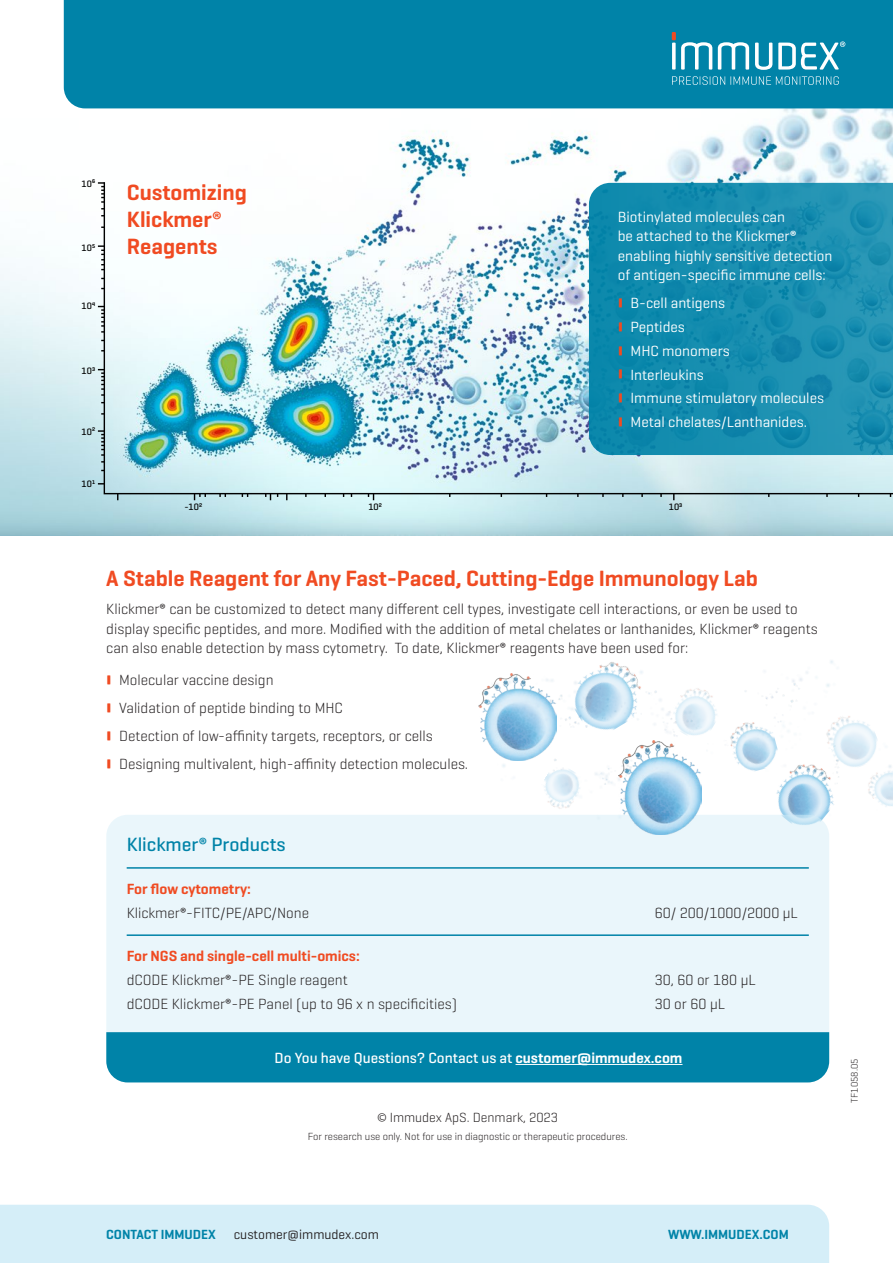
<style>
.page{position:relative;width:893px;height:1263px;background:#fff}
.page>*{position:absolute;margin:0;border:0;box-sizing:border-box;transform-origin:0 0}
.t1{font:300 45px "Geogrotesque";color:#f04b22;scale:.33 1}
.t2{font:600 22.5px/27px "Geogrotesque";color:#f04b22}
.t3{font:500 19.5px "Geogrotesque";color:#0083a8}
.Copy{font:300 15px/19.5px "Geogrotesque";color:#231f20}
.Copy-2{font:15px/19.5px "Geogrotesque";color:#fff}
.Footer_H{font:500 15px "Geogrotesque";color:#fff}
.t4{font:600 15px "Geogrotesque";color:#f04b22}
.Footer_H-2{font:600 13.5px "Geogrotesque";color:#0083a8}
.Copy_small{font:300 13.5px "Geogrotesque";color:#231f20}
.Footer_H-3{font:13.5px "Geogrotesque";color:#231f20}
.Copy_small-2{font:300 10.5px "Geogrotesque";color:#231f20}
.Noter{font:300 9.75px "Geogrotesque";letter-spacing:.01em;color:#231f20}
.t5{font:500 9.45px "Geogrotesque";color:#000}
.s1{font-family:"Myriad Pro";font-weight:700}
.s2{font-family:"Myriad Pro";font-weight:400}
.s3{font-weight:600}
</style>
<div class="page">
<img style="left:0;top:39px;width:893px;height:497px">
<img style="left:103px;top:181px;width:790px;height:314px">
<svg style="left:98px;top:430px;width:7px;height:33px"></svg>
<svg style="left:98px;top:369px;width:7px;height:27px"></svg>
<svg style="left:98px;top:306px;width:7px;height:27px"></svg>
<svg style="left:98px;top:245px;width:7px;height:25px"></svg>
<svg style="left:98px;top:182px;width:7px;height:27px"></svg>
<svg style="left:242px;top:494px;width:6px;height:3px"></svg>
<svg style="left:219px;top:494px;width:7px;height:3px"></svg>
<svg style="left:890px;top:494px;width:3px;height:6px"></svg>
<svg style="left:368px;top:494px;width:6px;height:6px"></svg>
<svg style="left:265px;top:494px;width:6px;height:6px"></svg>
<svg style="left:194px;top:494px;width:12px;height:6px"></svg>
<img style="left:502px;top:660px;width:337px;height:172px">
<div style="left:64px;top:0;width:829px;height:108px;background:#0083a8"></div>
<div style="left:106px;top:815px;width:723px;height:267px;background:#eaf6fb;border-radius:21px"></div>
<hr style="left:127px;top:867px;width:682px;height:2px;background:#0083a8">
<hr style="left:127px;top:934px;width:682px;height:2px;background:#0083a8">
<div style="left:106px;top:1032px;width:723px;height:50px;background:#0083a8"></div>
<hr style="left:515px;top:1064px;width:167px;height:1px;background:#fff">
<img style="left:478px;top:673px;width:78px;height:87px">
<img style="left:726px;top:716px;width:56px;height:60px">
<img style="left:534px;top:760px;width:53px;height:54px">
<img style="left:868px;top:765px;width:25px;height:42px">
<svg style="left:589px;top:183px;width:304px;height:272px;background:#168caf"></svg>
<img style="left:820px;top:707px;width:64px;height:68px">
<img style="left:664px;top:680px;width:63px;height:65px">
<img style="left:562px;top:660px;width:92px;height:82px">
<img style="left:619px;top:741px;width:83px;height:93px">
<svg style="left:672px;top:76px;width:167px;height:9px;background:#349cb9"></svg>
<svg style="left:718px;top:42px;width:31px;height:28px"></svg>
<svg style="left:755px;top:43px;width:17px;height:27px"></svg>
<svg style="left:672px;top:32px;width:40px;height:38px"></svg>
<svg style="left:778px;top:42px;width:67px;height:28px"></svg>
<div style="left:0;top:1205px;width:829px;height:58px;background:#d5eef8"></div>
<p class="t5" style="left:82px;top:177px;width:15px">10<sup>6</sup></p>
<p class="t5" style="left:82px;top:242px;width:15px">10<sup>5</sup></p>
<p class="t5" style="left:82px;top:300px;width:15px">10<sup>4</sup></p>
<p class="t5" style="left:82px;top:365px;width:15px">10<sup>3</sup></p>
<p class="t5" style="left:82px;top:425px;width:15px">10<sup>2</sup></p>
<p class="t5" style="left:82px;top:478px;width:15px">10<sup>1</sup></p>
<h2 class="t2" style="left:127px;top:178px;width:122px">Customizing<br>Klickmer<span class="s1">®<br></span>Reagents</h2>
<p class="Copy-2" style="left:618px;top:207px;width:216px">Biotinylated molecules can<br>be attached to the Klickmer<span class="s1">® </span>enabling highly sensitive detection of antigen-specific immune cells:</p>
<p class="t1" style="left:618px;top:274px;width:18px">∆</p>
<p class="Copy-2" style="left:630px;top:293px;width:96px">B-cell antigens</p>
<p class="t1" style="left:618px;top:297px;width:18px">∆</p>
<p class="Copy-2" style="left:630px;top:317px;width:56px">Peptides</p>
<p class="t1" style="left:618px;top:321px;width:18px">∆</p>
<p class="Copy-2" style="left:630px;top:341px;width:101px">MHC monomers</p>
<p class="t1" style="left:618px;top:345px;width:18px">∆</p>
<p class="Copy-2" style="left:630px;top:364px;width:75px">Interleukins</p>
<p class="t1" style="left:618px;top:369px;width:18px">∆</p>
<p class="Copy-2" style="left:630px;top:388px;width:195px">Immune stimulatory molecules</p>
<p class="t1" style="left:618px;top:392px;width:18px">∆</p>
<p class="Copy-2" style="left:630px;top:412px;width:178px">Metal chelates/Lanthanides.</p>
<p class="t5" style="left:184px;top:501px;width:19px">-10<sup>2</sup></p>
<p class="t5" style="left:368px;top:501px;width:15px">10<sup>2</sup></p>
<p class="t5" style="left:669px;top:501px;width:15px">10<sup>3</sup></p>
<h2 class="t2" style="left:106px;top:565px;width:653px">A Stable Reagent for Any Fast-Paced, Cutting-Edge Immunology Lab</h2>
<p class="Copy" style="left:106px;top:599px;width:713px">Klickmer<span class="s2">®</span> can be customized to detect many different cell types, investigate cell interactions, or even be used to display specific peptides, and more. Modified with the addition of metal chelates or lanthanides, Klickmer<span class="s2">®</span> reagents can also enable detection by mass cytometry. To date, Klickmer<span class="s2">®</span> reagents have been used for:</p>
<p class="t1" style="left:106px;top:650px;width:18px">∆</p>
<p class="Copy" style="left:119px;top:670px;width:156px">Molecular vaccine design</p>
<p class="t1" style="left:106px;top:678px;width:18px">∆</p>
<p class="Copy" style="left:119px;top:698px;width:225px">Validation of peptide binding to MHC</p>
<p class="t1" style="left:106px;top:706px;width:18px">∆</p>
<p class="Copy" style="left:119px;top:726px;width:315px">Detection of low-affinity targets, receptors, or cells</p>
<p class="t1" style="left:106px;top:734px;width:18px">∆</p>
<p class="Copy" style="left:119px;top:754px;width:351px">Designing multivalent, high-affinity detection molecules.</p>
<h2 class="t3" style="left:127px;top:832px;width:161px">Klickmer<span class="s1">®</span> Products</h2>
<h6 class="t4" style="left:127px;top:880px;width:126px">For flow cytometry:</h6>
<p class="Copy" style="left:127px;top:902px;width:184px">Klickmer<span class="s2">®</span>-FITC/PE/APC/None</p>
<p class="Copy" style="left:655px;top:902px;width:145px">60/ 200/1000/2000 µL</p>
<h6 class="t4" style="left:127px;top:947px;width:235px">For NGS and single-cell multi-omics:</h6>
<p class="Copy" style="left:127px;top:970px;width:223px">dCODE Klickmer<span class="s2">®</span>-PE Single reagent</p>
<p class="Copy" style="left:655px;top:970px;width:103px">30, 60 or 180 µL</p>
<p class="Copy" style="left:127px;top:993px;width:332px">dCODE Klickmer<span class="s2">®</span>-PE Panel (up to 96 x n specificities)</p>
<p class="Copy" style="left:655px;top:993px;width:72px">30 or 60 µL</p>
<p class="Footer_H" style="left:275px;top:1048px;width:409px">Do You have Questions? Contact us at <span class="s3">customer@immudex.com</span></p>
<p class="Copy_small" style="left:377px;top:1109px;width:182px"><span class="s2">©</span> Immudex ApS. Denmark, 2023</p>
<p class="Copy_small-2" style="left:308px;top:1129px;width:321px">For research use only. Not for use in diagnostic or therapeutic procedures.</p>
<p class="Noter" style="left:848px;top:1103px;width:46px;rotate:-90deg">TF1058.05</p>
<p class="Footer_H-2" style="left:106px;top:1226px;width:111px">CONTACT IMMUDEX</p>
<p class="Footer_H-3" style="left:234px;top:1226px;width:147px">customer@immudex.com</p>
<p class="Footer_H-2" style="left:668px;top:1226px;width:122px">WWW.IMMUDEX.COM</p>
</div>
